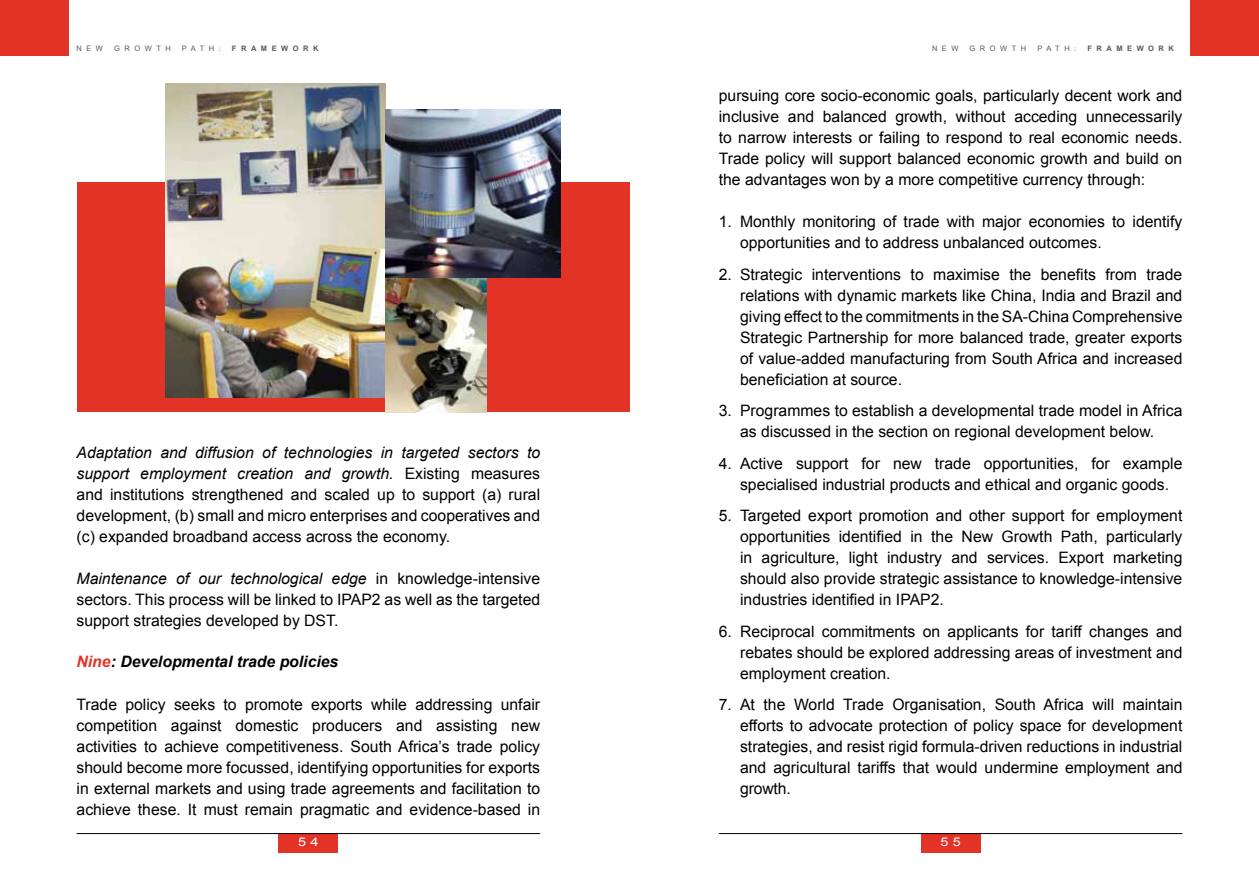
<style>
.page{position:relative;width:1259px;height:893px;background:#fff}
.page>*{position:absolute;margin:0;border:0;box-sizing:border-box;transform-origin:0 0}
.t1{font:15.75px/21px "Arial";color:#000;text-align:justify}
.t2{font:italic 700 15.75px "Arial";color:#000}
.t3{font:12px "Arial";color:#fff;scale:1.2 1}
.t4{font:7.5px "Arial";letter-spacing:.6em;color:#58595b}
.t5{font:700 7.5px "Arial";letter-spacing:.6em;color:#58595b}
.s1{font-family:"Times"}
.s2{font-style:italic}
.s3{color:#e33226}
</style>
<div class="page">
<div style="left:279px;top:833px;width:59px;height:20px;background:#e33226"></div>
<div style="left:0;top:0;width:68px;height:55px;background:#e33226"></div>
<hr style="left:77px;top:833px;width:463px;height:1px;background:#000">
<div style="left:921px;top:833px;width:59px;height:20px;background:#e33226"></div>
<div style="left:1191px;top:0;width:68px;height:55px;background:#e33226"></div>
<hr style="left:719px;top:833px;width:463px;height:1px;background:#000">
<div style="left:77px;top:183px;width:552px;height:229px;background:#e33226"></div>
<img style="left:166px;top:83px;width:220px;height:314px">
<img style="left:386px;top:277px;width:101px;height:135px">
<img style="left:386px;top:109px;width:175px;height:168px">
<p class="t4" style="left:77px;top:44px;width:28px">new</p>
<p class="t4" style="left:114px;top:44px;width:58px">growth</p>
<p class="t4" style="left:182px;top:44px;width:40px">path<span class="s1">:</span></p>
<p class="t5" style="left:232px;top:44px;width:88px">FRAMEWORK</p>
<p class="t1" style="left:77px;top:442px;width:465px"><span class="s2">Adaptation and diffusion of technologies in targeted sectors to support employment creation and growth.</span> existing measures and institutions strengthened and scaled up to support (a) rural development, (b) small and micro enterprises and cooperatives and (c) expanded broadband access across the economy.</p>
<p class="t1" style="left:77px;top:568px;width:465px"><span class="s2">Maintenance of our technological edge</span> in knowledge-intensive sectors. this process will be linked to Ipap2 as well as the targeted support strategies developed by DSt.</p>
<p class="t2" style="left:77px;top:651px;width:263px"><span class="s3">Nine</span>: Developmental trade policies</p>
<p class="t1" style="left:77px;top:694px;width:465px">trade policy seeks to promote exports while addressing unfair competition against domestic producers and assisting new activities to achieve competitiveness. South africa’s trade policy should become more focussed, identifying opportunities for exports in external markets and using trade agreements and facilitation to achieve these. It must remain pragmatic and evidence-based in</p>
<p class="t3" style="left:298px;top:834px;width:18px">5 4</p>
<p class="t4" style="left:932px;top:44px;width:28px">new</p>
<p class="t4" style="left:969px;top:44px;width:58px">growth</p>
<p class="t4" style="left:1037px;top:44px;width:40px">path<span class="s1">:</span></p>
<p class="t5" style="left:1087px;top:44px;width:88px">FRAMEWORK</p>
<p class="t1" style="left:719px;top:85px;width:465px">pursuing core socio-economic goals, particularly decent work and inclusive and balanced growth, without acceding unnecessarily to narrow interests or failing to respond to real economic needs. trade policy will support balanced economic growth and build on the advantages won by a more competitive currency through:</p>
<p class="t1" style="left:740px;top:211px;width:444px;text-indent:-21px">1. Monthly monitoring of trade with major economies to identify opportunities and to address unbalanced outcomes.</p>
<p class="t1" style="left:740px;top:264px;width:444px;text-indent:-21px">2. Strategic interventions to maximise the benefits from trade relations with dynamic markets like China, India and Brazil and giving effect to the commitments in the Sa-China Comprehensive Strategic partnership for more balanced trade, greater exports of value-added manufacturing from South africa and increased beneficiation at source.</p>
<p class="t1" style="left:719px;top:400px;width:465px;text-align:center">3. programmes to establish a developmental trade model in africa as discussed in the section on regional development below.</p>
<p class="t1" style="left:719px;top:453px;width:465px;text-align:center">4. active support for new trade opportunities, for example specialised industrial products and ethical and organic goods.</p>
<p class="t1" style="left:740px;top:505px;width:444px;text-indent:-21px">5. targeted export promotion and other support for employment opportunities identified in the new growth path, particularly in agriculture, light industry and services. export marketing should also provide strategic assistance to knowledge-intensive industries identified in Ipap2.</p>
<p class="t1" style="left:740px;top:621px;width:444px;text-indent:-21px">6. reciprocal commitments on applicants for tariff changes and rebates should be explored addressing areas of investment and employment creation.</p>
<p class="t1" style="left:740px;top:694px;width:444px;text-indent:-21px">7. at the world trade organisation, South africa will maintain efforts to advocate protection of policy space for development strategies, and resist rigid formula-driven reductions in industrial and agricultural tariffs that would undermine employment and growth.</p>
<p class="t3" style="left:940px;top:834px;width:18px">5 5</p>
</div>
